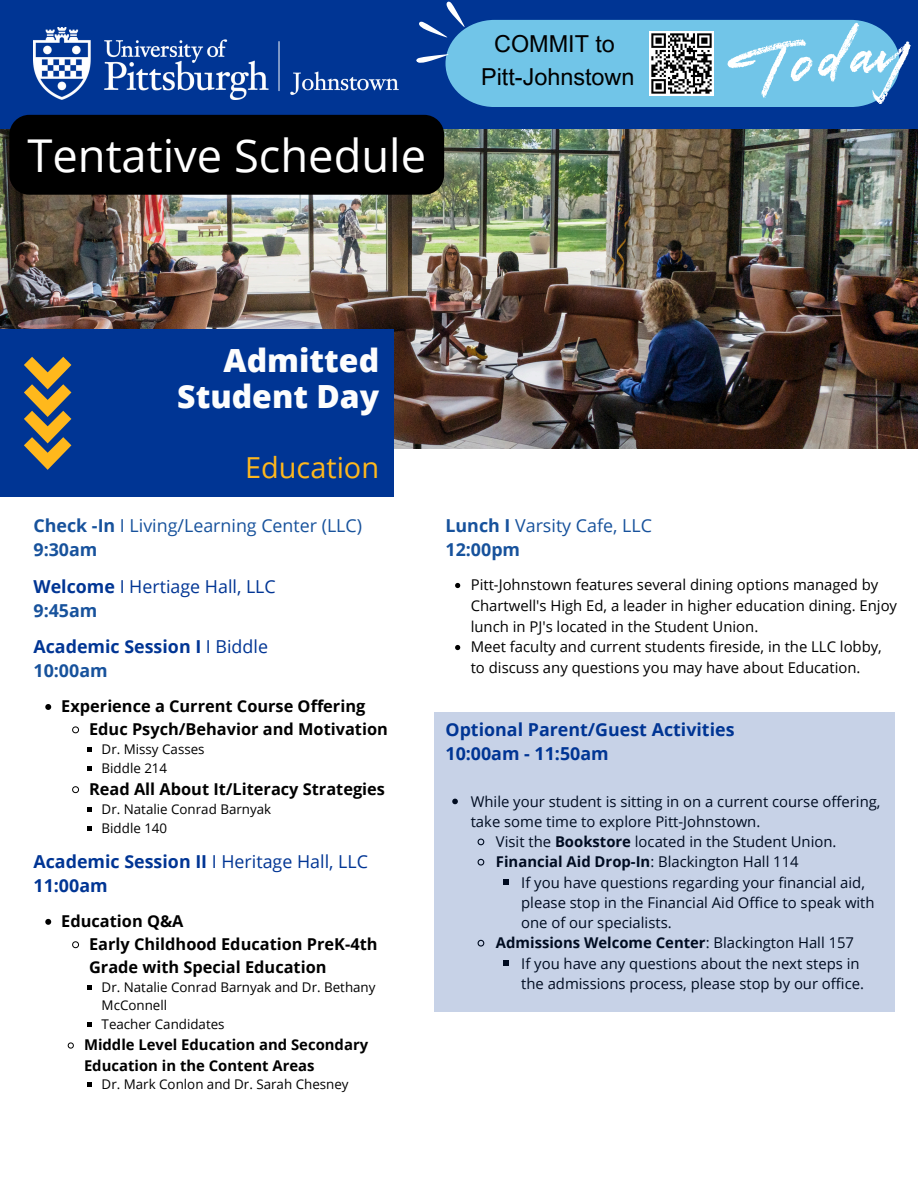
<style>
.page{position:relative;width:918px;height:1188px;background:#fff}
.page>*{position:absolute;margin:0;border:0;box-sizing:border-box;transform-origin:0 0}
.t1{font:45.3px "Open Sans";color:#fff}
.t2{font:800 31.95px/36px "Open Sans";color:#fdfdfd;text-align:right}
.t3{font:28.95px "Open Sans";color:#ffb81c}
.t4{font:23.4px/32.7px "Arial MT Pro";color:#000;text-align:center}
.t5{font:700 17.85px/24.3px "Open Sans";color:#003594}
.t6{font:17.85px/24.3px "Open Sans";color:#17529c}
.t7{font:17.85px/24.3px "Open Sans";color:#003594}
.t8{font:700 16.35px/23px "Open Sans";color:#000}
.t9{font:14.85px/20.2px "Open Sans";color:#000}
.t10{font:700 14.85px/20.7px "Open Sans";color:#000}
.t11{font:13.35px/18.5px "Open Sans";color:#000}
.s1{font-weight:700}
.s2{font-weight:700;color:#17529c}
.s3{font-weight:400}
.s4{color:#17529c}
</style>
<div class="page">
<img style="left:0;top:128px;width:918px;height:321px">
<div style="left:0;top:0;width:918px;height:128px;background:#003594"></div>
<img style="left:33px;top:27px;width:366px;height:72px">
<div style="left:0;top:329px;width:394px;height:168px;background:#003594"></div>
<svg style="left:24px;top:357px;width:47px;height:113px"></svg>
<svg style="left:416px;top:1px;width:495px;height:106px"></svg>
<div style="left:435px;top:712px;width:460px;height:299px;background:#c7d2e7"></div>
<svg style="left:45px;top:704px;width:6px;height:6px"></svg>
<svg style="left:72px;top:726px;width:7px;height:8px"></svg>
<svg style="left:87px;top:748px;width:5px;height:4px"></svg>
<svg style="left:87px;top:766px;width:5px;height:4px"></svg>
<svg style="left:72px;top:786px;width:7px;height:8px"></svg>
<svg style="left:87px;top:807px;width:5px;height:5px"></svg>
<svg style="left:87px;top:826px;width:5px;height:4px"></svg>
<svg style="left:45px;top:919px;width:6px;height:6px"></svg>
<svg style="left:72px;top:941px;width:7px;height:8px"></svg>
<svg style="left:87px;top:985px;width:5px;height:5px"></svg>
<svg style="left:87px;top:1022px;width:5px;height:5px"></svg>
<svg style="left:67px;top:1042px;width:7px;height:7px"></svg>
<svg style="left:87px;top:1082px;width:5px;height:5px"></svg>
<svg style="left:455px;top:583px;width:5px;height:5px"></svg>
<svg style="left:455px;top:645px;width:5px;height:5px"></svg>
<div style="left:9px;top:115px;width:435px;height:80px;background:#000;border-radius:20px"></div>
<h5 class="t1" style="left:27px;top:124px;width:400px">Tentative Schedule</h5>
<p class="t4" style="left:481px;top:30px;width:155px">COMMIT to<br>Pitt-Johnstown</p>
<h2 class="t2" style="left:177px;top:342px;width:203px">Admitted<br>Student Day</h2>
<h3 class="t3" style="left:245px;top:447px;width:136px">Education</h3>
<h6 class="t6" style="left:33px;top:513px;width:330px"><span class="s1">Check -In</span> I Living/Learning Center (LLC)<br><span class="s1">9:30am</span></h6>
<h6 class="t7" style="left:33px;top:573px;width:244px"><span class="s1">Welcome</span> I Hertiage Hall, LLC<br><span class="s2">9:45am</span></h6>
<h6 class="t5" style="left:33px;top:634px;width:236px">Academic Session I <span class="s3">I Biddle<br></span><span class="s4">10:00am</span></h6>
<p class="t8" style="left:61px;top:694px;width:306px">Experience a Current Course Offering</p>
<p class="t8" style="left:89px;top:717px;width:300px">Educ Psych/Behavior and Motivation</p>
<p class="t11" style="left:102px;top:740px;width:105px">Dr. Missy Casses</p>
<p class="t11" style="left:102px;top:758px;width:67px">Biddle 214</p>
<p class="t8" style="left:89px;top:777px;width:297px">Read All About It/Literacy Strategies</p>
<p class="t11" style="left:102px;top:800px;width:171px">Dr. Natalie Conrad Barnyak</p>
<p class="t11" style="left:102px;top:818px;width:67px">Biddle 140</p>
<h6 class="t5" style="left:33px;top:849px;width:336px">Academic Session II <span class="s3">I Heritage Hall, LLC<br></span>11:00am</h6>
<p class="t8" style="left:61px;top:909px;width:124px">Education Q&amp;A</p>
<p class="t8" style="left:89px;top:932px;width:290px">Early Childhood Education PreK-4th<br>Grade with Special Education</p>
<p class="t11" style="left:102px;top:978px;width:275px">Dr. Natalie Conrad Barnyak and Dr. Bethany<br>McConnell</p>
<p class="t11" style="left:102px;top:1015px;width:125px">Teacher Candidates</p>
<p class="t10" style="left:84px;top:1034px;width:286px">Middle Level Education and Secondary<br>Education in the Content Areas</p>
<p class="t11" style="left:102px;top:1074px;width:248px">Dr. Mark Conlon and Dr. Sarah Chesney</p>
<h6 class="t6" style="left:446px;top:513px;width:208px"><span class="s1">Lunch I</span> Varsity Cafe, LLC<br><span class="s1">12:00pm</span></h6>
<p class="t9" style="left:471px;top:574px;width:428px;line-height:20.7px">Pitt-Johnstown features several dining options managed by<br>Chartwell's High Ed, a leader in higher education dining. Enjoy lunch in PJ's located in the Student Union.</p>
<p class="t9" style="left:471px;top:636px;width:413px;line-height:20.7px">Meet faculty and current students fireside, in the LLC lobby, to discuss any questions you may have about Education.</p>
<p class="t5" style="left:446px;top:716px;width:291px;line-height:24.8px">Optional Parent/Guest Activities<br>10:00am - 11:50am</p>
<h4 class="t9" style="left:471px;top:791px;width:411px">While your student is sitting in on a current course offering, take some time to explore Pitt-Johnstown.</h4>
<p class="t9" style="left:496px;top:831px;width:342px">Visit the <span class="s1">Bookstore</span> located in the Student Union.</p>
<p class="t10" style="left:496px;top:851px;width:304px">Financial Aid Drop-In<span class="s3">: Blackington Hall 114</span></p>
<p class="t9" style="left:521px;top:872px;width:355px">If you have questions regarding your financial aid, please stop in the Financial Aid Office to speak with one of our specialists.</p>
<h1 class="t10" style="left:496px;top:932px;width:360px">Admissions Welcome Center<span class="s3">: Blackington Hall 157</span></h1>
<p class="t9" style="left:521px;top:953px;width:344px">If you have any questions about the next steps in the admissions process, please stop by our office.</p>
</div>
